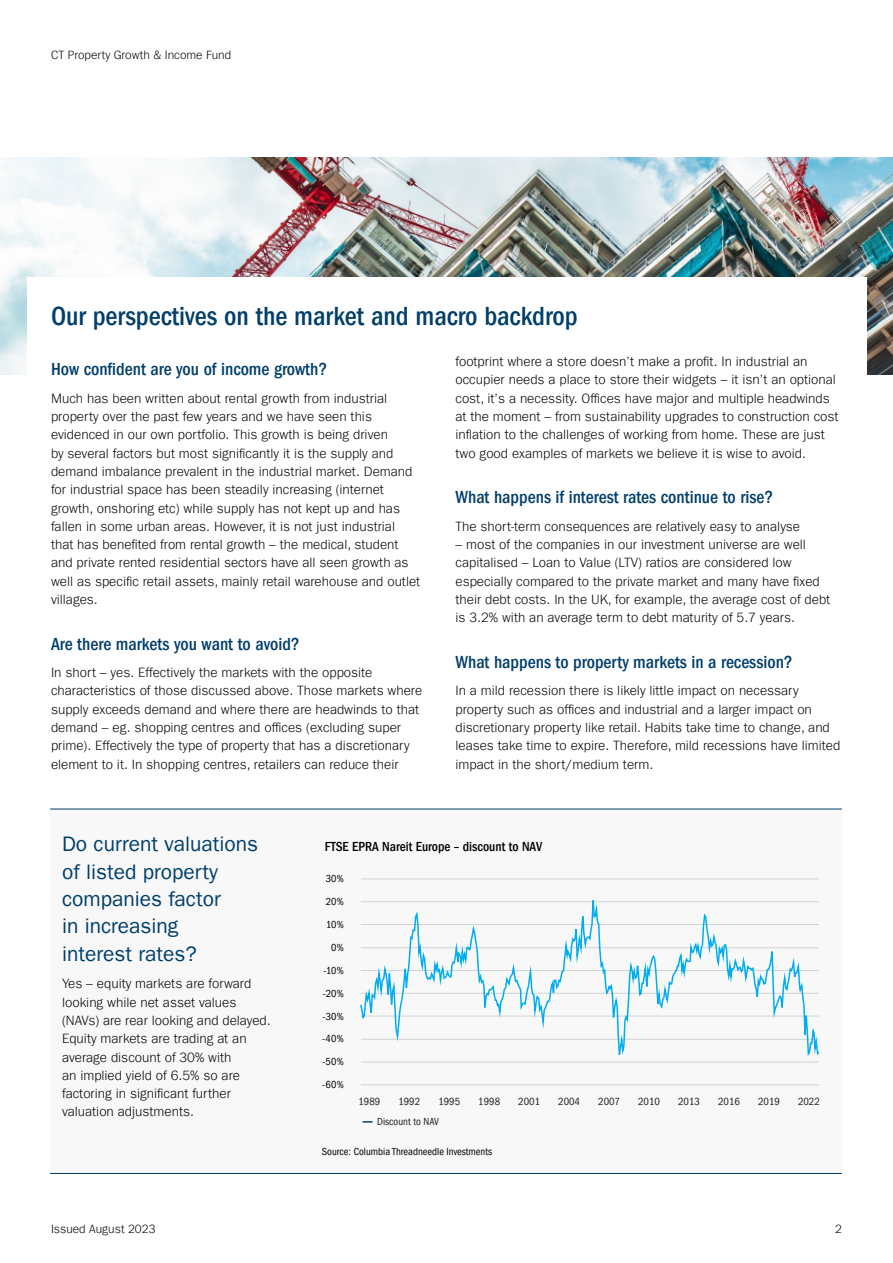
<style>
.page{position:relative;width:893px;height:1263px;background:#fff}
.page>*{position:absolute;margin:0;border:0;box-sizing:border-box;transform-origin:0 0}
.t1{font:500 condensed 27px "ITC Frank Gofor Ameriprise";color:#003e6b}
.t2{font:21px/27.5px "ITC Frank Gofor Ameriprise";color:#003e6b}
.t3{font:500 condensed 18px "ITC Frank Gofor Ameriprise";color:#003e6b}
.t4{font:300 13.5px/18.3px "ITC Frank Gofor Ameriprise";color:#000}
.t5{font:500 condensed 13.5px "ITC Frank Gofor Ameriprise";color:#000}
.t6{font:300 12px "ITC Frank Gofor Ameriprise";color:#000}
.t7{font:condensed 10.65px "ITC Frank Gofor Ameriprise";color:#231f20}
.t8{font:condensed 10.5px "ITC Frank Gofor Ameriprise";color:#000}
.t9{font:condensed 10.5px "ITC Frank Gofor Ameriprise";color:#231f20}
</style>
<div class="page">
<div style="left:50px;top:809px;width:792px;height:364px;background:#f8f8f8"></div>
<hr style="left:50px;top:809px;width:792px;height:1px;background:#003e6b">
<hr style="left:50px;top:1173px;width:792px;height:1px;background:#003e6b">
<img style="left:0;top:157px;width:893px;height:217px">
<div style="left:27px;top:277px;width:839px;height:419px;background:#fff"></div>
<hr style="left:361px;top:1084px;width:458px;height:1px;background:#d1d3d4">
<svg style="left:360px;top:878px;width:460px;height:185px"></svg>
<p class="t6" style="left:51px;top:48px;width:182px">CT Property Growth &amp; Income Fund</p>
<h1 class="t1" style="left:51px;top:301px;width:528px">Our perspectives on the market and macro backdrop</h1>
<h3 class="t3" style="left:51px;top:359px;width:278px">How confident are you of income growth?</h3>
<p class="t4" style="left:51px;top:389px;width:371px">Much has been written about rental growth from industrial property over the past few years and we have seen this evidenced in our own portfolio. This growth is being driven<br>by several factors but most significantly it is the supply and demand imbalance prevalent in the industrial market. Demand for industrial space has been steadily increasing (internet growth, onshoring etc) while supply has not kept up and has fallen in some urban areas. However, it is not just industrial that has benefited from rental growth – the medical, student and private rented residential sectors have all seen growth as well as specific retail assets, mainly retail warehouse and outlet villages.</p>
<h3 class="t3" style="left:51px;top:633px;width:250px">Are there markets you want to avoid?</h3>
<p class="t4" style="left:51px;top:664px;width:373px">In short – yes. Effectively the markets with the opposite characteristics of those discussed above. Those markets where supply exceeds demand and where there are headwinds to that demand – eg. shopping centres and offices (excluding super prime). Effectively the type of property that has a discretionary element to it. In shopping centres, retailers can reduce their</p>
<p class="t4" style="left:455px;top:352px;width:385px">footprint where a store doesn’t make a profit. In industrial an occupier needs a place to store their widgets – it isn’t an optional cost, it’s a necessity. Offices have major and multiple headwinds at the moment – from sustainability upgrades to construction cost inflation to the challenges of working from home. These are just two good examples of markets we believe it is wise to avoid.</p>
<h3 class="t3" style="left:455px;top:487px;width:319px">What happens if interest rates continue to rise?</h3>
<p class="t4" style="left:455px;top:517px;width:346px">The short-term consequences are relatively easy to analyse</p>
<p class="t4" style="left:455px;top:535px;width:376px">– most of the companies in our investment universe are well capitalised – Loan to Value (LTV) ratios are considered low especially compared to the private market and many have fixed their debt costs. In the UK, for example, the average cost of debt is 3.2% with an average term to debt maturity of 5.7 years.</p>
<h3 class="t3" style="left:455px;top:652px;width:339px">What happens to property markets in a recession?</h3>
<p class="t4" style="left:455px;top:682px;width:386px">In a mild recession there is likely little impact on necessary property such as offices and industrial and a larger impact on discretionary property like retail. Habits take time to change, and leases take time to expire. Therefore, mild recessions have limited impact in the short/medium term.</p>
<h2 class="t2" style="left:62px;top:830px;width:198px">Do current valuations of listed property companies factor<br>in increasing<br>interest rates?</h2>
<p class="t4" style="left:62px;top:975px;width:210px">Yes – equity markets are forward looking while net asset values (NAVs) are rear looking and delayed.<br>Equity markets are trading at an average discount of 30% with<br>an implied yield of 6.5% so are factoring in significant further valuation adjustments.</p>
<p class="t6" style="left:51px;top:1222px;width:106px">Issued August 2023</p>
<p class="t5" style="left:325px;top:839px;width:219px">FTSE EPRA Nareit Europe – discount to NAV</p>
<p class="t8" style="left:326px;top:873px;width:20px">30%</p>
<p class="t8" style="left:326px;top:896px;width:20px">20%</p>
<p class="t8" style="left:326px;top:918px;width:19px">10%</p>
<p class="t8" style="left:331px;top:941px;width:14px">0%</p>
<p class="t8" style="left:323px;top:964px;width:22px">-10%</p>
<p class="t8" style="left:323px;top:987px;width:23px">-20%</p>
<p class="t8" style="left:322px;top:1010px;width:23px">-30%</p>
<p class="t8" style="left:322px;top:1033px;width:23px">-40%</p>
<p class="t8" style="left:322px;top:1056px;width:23px">-50%</p>
<p class="t8" style="left:322px;top:1079px;width:23px">-60%</p>
<p class="t7" style="left:358px;top:1096px;width:23px">1989</p>
<p class="t7" style="left:398px;top:1096px;width:23px">1992</p>
<p class="t7" style="left:438px;top:1096px;width:23px">1995</p>
<p class="t7" style="left:478px;top:1096px;width:23px">1998</p>
<p class="t7" style="left:518px;top:1096px;width:23px">2001</p>
<p class="t7" style="left:558px;top:1096px;width:23px">2004</p>
<p class="t7" style="left:598px;top:1096px;width:23px">2007</p>
<p class="t7" style="left:638px;top:1096px;width:23px">2010</p>
<p class="t7" style="left:678px;top:1096px;width:23px">2013</p>
<p class="t7" style="left:718px;top:1096px;width:23px">2016</p>
<p class="t7" style="left:758px;top:1096px;width:23px">2019</p>
<p class="t7" style="left:798px;top:1096px;width:23px">2022</p>
<p class="t9" style="left:377px;top:1116px;width:63px">Discount to NAV</p>
<p class="t8" style="left:322px;top:1146px;width:172px">Source: Columbia Threadneedle Investments</p>
<p class="t6" style="left:835px;top:1222px;width:8px">2</p>
</div>
